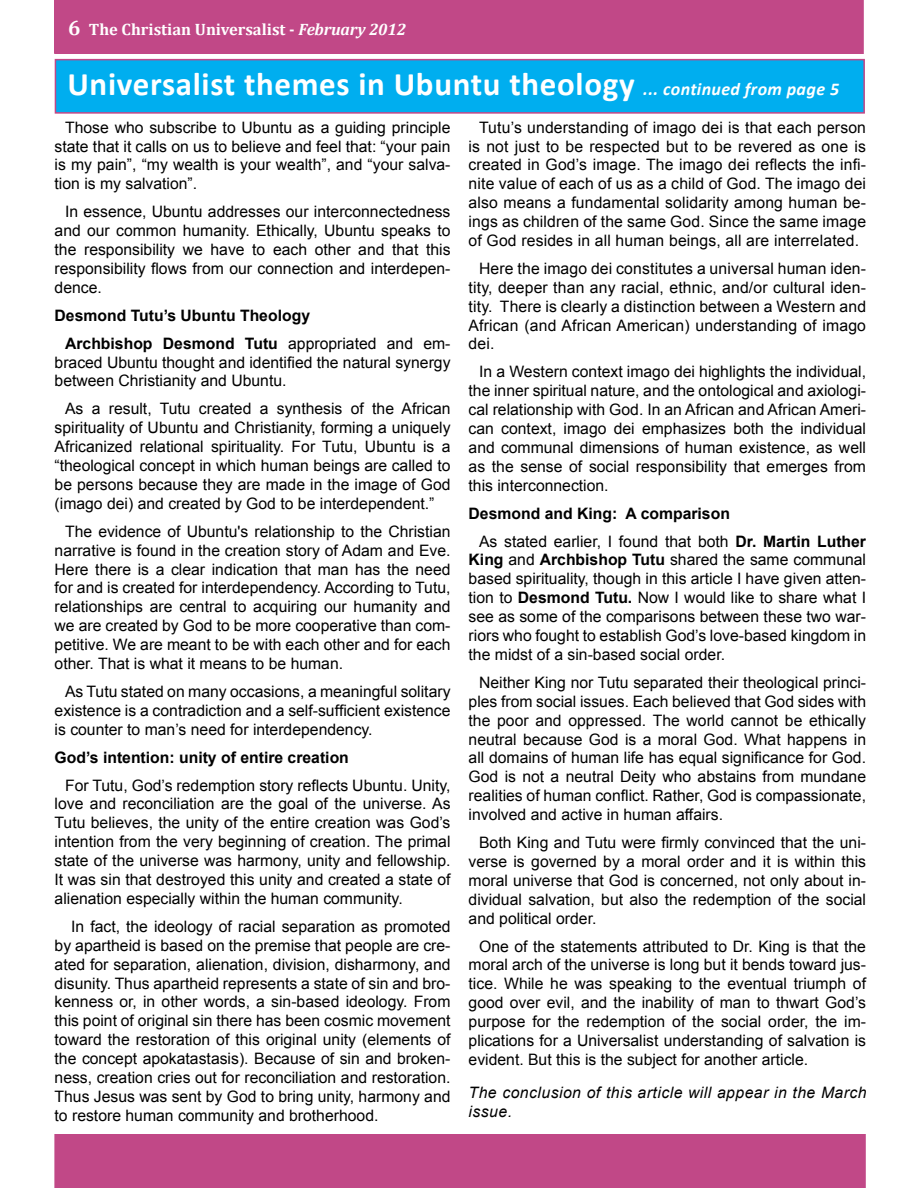
<style>
.page{position:relative;width:918px;height:1188px;background:#fff}
.page>*{position:absolute;margin:0;border:0;box-sizing:border-box;transform-origin:0 0}
.t1{font:700 33px "Calibri";letter-spacing:.02em;color:#fff}
.t2{font:700 16.5px "Cambria";color:#fff}
.t3{font:15.75px/18.9px "Arial";color:#000;text-align:justify}
.t4{font:700 15.75px/27.9px "Arial";color:#000}
.t5{font:italic 15.75px/18.9px "Arial";letter-spacing:.03em;color:#000}
.s1{font-size:21px}
.s2{font-style:italic}
.s3{font-style:italic;font-size:18px}
.s4{font-weight:400}
.s5{font-weight:700}
</style>
<div class="page">
<div style="left:55px;top:1px;width:808px;height:52px;background:#c14887"></div>
<div style="left:54px;top:0;width:810px;height:54px;border:2px solid #c14887"></div>
<div style="left:55px;top:1135px;width:810px;height:52px;background:#c14887"></div>
<div style="left:54px;top:1134px;width:812px;height:54px;border:2px solid #c14887"></div>
<div style="left:55px;top:59px;width:810px;height:55px;background:#00aeef;border:2px solid #c14887"></div>
<p class="t2" style="left:68px;top:18px;width:340px"><span class="s1">6</span> The Christian Universalist - <span class="s2">February 2012</span></p>
<h1 class="t1" style="left:67px;top:63px;width:773px">Universalist themes in Ubuntu theology <span class="s3">... continued from page 5</span></h1>
<p class="t3" style="left:55px;top:118px;width:397px;text-indent:11px">Those who subscribe to Ubuntu as a guiding principle state that it calls on us to believe and feel that: “your pain is my pain”, “my wealth is your wealth”, and “your salva&shy;tion is my salvation”.</p>
<p class="t3" style="left:55px;top:202px;width:397px;text-indent:11px">In essence, Ubuntu addresses our interconnectedness and our common humanity. Ethically, Ubuntu speaks to the responsibility we have to each other and that this responsibility flows from our connection and interdepen&shy;dence.</p>
<p class="t4" style="left:65px;top:302px;width:387px;text-indent:-11px">Desmond Tutu’s Ubuntu Theology<br>Archbishop Desmond Tutu <span class="s4">appropriated and em-</span></p>
<p class="t3" style="left:55px;top:353px;width:397px">braced Ubuntu thought and identified the natural synergy between Christianity and Ubuntu.</p>
<p class="t3" style="left:55px;top:400px;width:397px;text-indent:11px">As a result, Tutu created a synthesis of the African spirituality of Ubuntu and Christianity, forming a uniquely Africanized relational spirituality. For Tutu, Ubuntu is a “theological concept in which human beings are called to be persons because they are made in the image of God (imago dei) and created by God to be interdependent.”</p>
<p class="t3" style="left:55px;top:522px;width:397px;text-indent:11px">The evidence of Ubuntu's relationship to the Christian narrative is found in the creation story of Adam and Eve.<br>Here there is a clear indication that man has the need for and is created for interdependency. According to Tutu, relationships are central to acquiring our humanity and we are created by God to be more cooperative than com&shy;petitive. We are meant to be with each other and for each other. That is what it means to be human.</p>
<p class="t3" style="left:55px;top:682px;width:397px;text-indent:11px">As Tutu stated on many occasions, a meaningful solitary existence is a contradiction and a self-sufficient existence is counter to man’s need for interdependency.</p>
<p class="t4" style="left:55px;top:744px;width:296px">God’s intention: unity of entire creation</p>
<p class="t3" style="left:55px;top:776px;width:397px;text-indent:11px">For Tutu, God’s redemption story reflects Ubuntu. Unity, love and reconciliation are the goal of the universe. As Tutu believes, the unity of the entire creation was God’s intention from the very beginning of creation. The primal state of the universe was harmony, unity and fellowship.<br>It was sin that destroyed this unity and created a state of alienation especially within the human community.</p>
<p class="t3" style="left:55px;top:917px;width:397px;text-indent:17px">In fact, the ideology of racial separation as promoted by apartheid is based on the premise that people are cre&shy;ated for separation, alienation, division, disharmony, and disunity. Thus apartheid represents a state of sin and bro&shy;kenness or, in other words, a sin-based ideology. From this point of original sin there has been cosmic movement toward the restoration of this original unity (elements of the concept apokatastasis). Because of sin and broken&shy;ness, creation cries out for reconciliation and restoration.<br>Thus Jesus was sent by God to bring unity, harmony and to restore human community and brotherhood.</p>
<p class="t3" style="left:469px;top:118px;width:399px;text-indent:11px">Tutu’s understanding of imago dei is that each person is not just to be respected but to be revered as one is created in God’s image. The imago dei reflects the infi&shy;nite value of each of us as a child of God. The imago dei also means a fundamental solidarity among human be&shy;ings as children of the same God. Since the same image of God resides in all human beings, all are interrelated.</p>
<p class="t3" style="left:469px;top:259px;width:399px;text-indent:11px">Here the imago dei constitutes a universal human iden&shy;tity, deeper than any racial, ethnic, and/or cultural iden&shy;tity. There is clearly a distinction between a Western and African (and African American) understanding of imago dei.</p>
<p class="t3" style="left:469px;top:363px;width:399px;text-indent:11px">In a Western context imago dei highlights the individual, the inner spiritual nature, and the ontological and axiologi&shy;cal relationship with God. In an African and African Ameri&shy;can context, imago dei emphasizes both the individual and communal dimensions of human existence, as well as the sense of social responsibility that emerges from this interconnection.</p>
<p class="t4" style="left:479px;top:500px;width:388px;text-indent:-11px">Desmond and King: A comparison<br><span class="s4">As stated earlier, I found that both</span> Dr. Martin Luther</p>
<p class="t3" style="left:469px;top:551px;width:399px"><span class="s5">King</span> and <span class="s5">Archbishop Tutu</span> shared the same communal based spirituality, though in this article I have given atten&shy;tion to <span class="s5">Desmond Tutu.</span> Now I would like to share what I see as some of the comparisons between these two war&shy;riors who fought to establish God’s love-based kingdom in the midst of a sin-based social order.</p>
<p class="t3" style="left:469px;top:673px;width:399px;text-indent:11px">Neither King nor Tutu separated their theological princi&shy;ples from social issues. Each believed that God sides with the poor and oppressed. The world cannot be ethically neutral because God is a moral God. What happens in all domains of human life has equal significance for God.<br>God is not a neutral Deity who abstains from mundane realities of human conflict. Rather, God is compassionate, involved and active in human affairs.</p>
<p class="t3" style="left:469px;top:833px;width:399px;text-indent:11px">Both King and Tutu were firmly convinced that the uni&shy;verse is governed by a moral order and it is within this moral universe that God is concerned, not only about in&shy;dividual salvation, but also the redemption of the social and political order.</p>
<p class="t3" style="left:469px;top:937px;width:399px;text-indent:11px">One of the statements attributed to Dr. King is that the moral arch of the universe is long but it bends toward jus&shy;tice. While he was speaking to the eventual triumph of good over evil, and the inability of man to thwart God’s purpose for the redemption of the social order, the im&shy;plications for a Universalist understanding of salvation is evident. But this is the subject for another article.</p>
<p class="t5" style="left:469px;top:1084px;width:400px">The conclusion of this article will appear in the March issue.</p>
</div>
